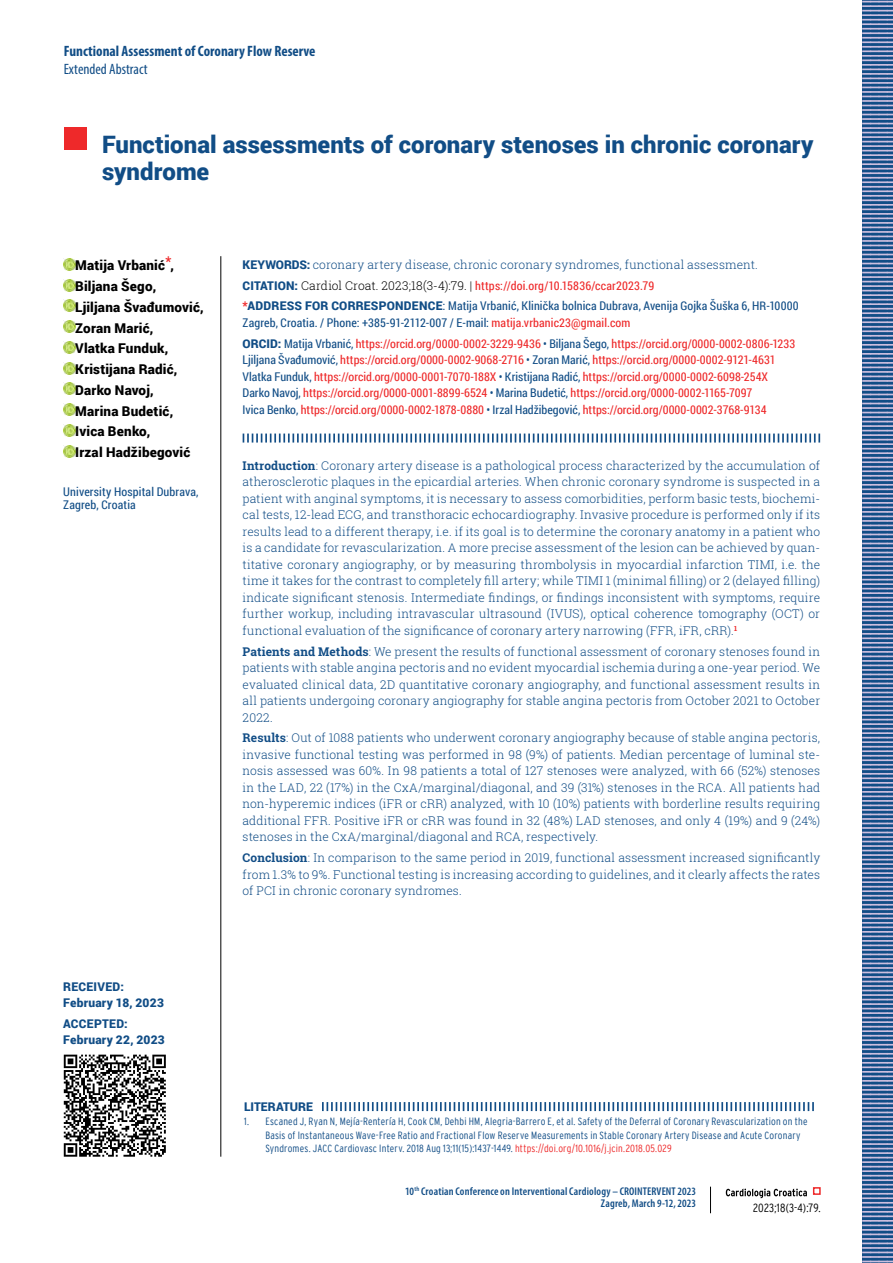
<style>
.page{position:relative;width:893px;height:1263px;background:#fff}
.page>*{position:absolute;margin:0;border:0;box-sizing:border-box;transform-origin:0 0}
.t1{font:900 24px/27px "Roboto";color:#114d86}
.t2{font:700 condensed 15px "Myriad Pro";color:#114d86}
.t3{font:condensed 15px "Myriad Pro";color:#114d86}
.t4{font:900 13.5px/20.7px "Roboto";letter-spacing:.015em;color:#000}
.t5{font:300 12px/16.5px "Roboto Slab";letter-spacing:.01em;color:#114d86;text-align:justify}
.t6{font:12px/16.5px "Roboto Condensed";letter-spacing:.005em;color:#ee292a}
.t7{font:12px/13.5px "Roboto Condensed";letter-spacing:.01em;color:#114d86}
.t8{font:900 12px/16.5px "Roboto";letter-spacing:.02em;color:#114d86}
.t9{font:300 condensed 12px "Interstate";letter-spacing:.015em;color:#000}
.t10{font:600 condensed 11.25px/12px "Myriad Pro";letter-spacing:.015em;color:#114d86;text-align:right}
.t11{font:300 condensed 10.5px/13.5px "Interstate";letter-spacing:.02em;color:#114d86}
.s1{font-family:"Roboto";font-weight:900}
.s2{font-family:"Roboto";font-weight:900;color:#114d86}
.s3{font-family:"Roboto Slab";font-weight:300;color:#000}
.s4{color:#ee292a}
.s5{font-family:"Roboto"}
.s6{color:#114d86}
.s7{font-weight:700}
</style>
<div class="page">
<svg style="left:726px;top:1188px;width:81px;height:10px"></svg>
<div style="left:813px;top:1187px;width:8px;height:8px;border:2px solid #ee292a"></div>
<svg style="left:710px;top:1187px;width:1px;height:26px"></svg>
<svg style="left:862px;top:0;width:31px;height:1263px;background:#5777a6"></svg>
<div style="left:64px;top:128px;width:23px;height:22px;background:#ee292a"></div>
<svg style="left:63px;top:258px;width:12px;height:12px"></svg>
<svg style="left:63px;top:279px;width:12px;height:12px"></svg>
<svg style="left:63px;top:300px;width:12px;height:12px"></svg>
<svg style="left:63px;top:321px;width:12px;height:12px"></svg>
<svg style="left:63px;top:341px;width:12px;height:12px"></svg>
<svg style="left:63px;top:362px;width:12px;height:12px"></svg>
<svg style="left:63px;top:383px;width:12px;height:12px"></svg>
<svg style="left:63px;top:404px;width:12px;height:12px"></svg>
<svg style="left:63px;top:424px;width:12px;height:12px"></svg>
<svg style="left:63px;top:445px;width:12px;height:12px"></svg>
<hr style="left:221px;top:256px;width:1px;height:901px;background:#000">
<svg style="left:322px;top:1102px;width:492px;height:9px"></svg>
<svg style="left:243px;top:434px;width:577px;height:9px"></svg>
<svg style="left:64px;top:1055px;width:102px;height:102px"></svg>
<p class="t2" style="left:64px;top:42px;width:253px">Functional Assessment of Coronary Flow Reserve</p>
<p class="t3" style="left:64px;top:60px;width:85px">Extended Abstract</p>
<h1 class="t1" style="left:102px;top:130px;width:713px">Functional assessments of coronary stenoses in chronic coronary syndrome</h1>
<p class="t4" style="left:75px;top:255px;width:130px">Matija Vrbanić<sup>*</sup>,<br>Biljana Šego,<br>Ljiljana Švađumović,<br>Zoran Marić,<br>Vlatka Funduk,<br>Kristijana Radić,<br>Darko Navoj,<br>Marina Budetić,<br>Ivica Benko,<br>Irzal Hadžibegović</p>
<p class="t7" style="left:63px;top:484px;width:137px">University Hospital Dubrava,<br>Zagreb, Croatia</p>
<p class="t8" style="left:63px;top:978px;width:16px">Received</p>
<p class="t8" style="left:63px;top:978px;width:102px;text-indent:57px">:<br>February 18, 2023</p>
<p class="t8" style="left:63px;top:1015px;width:17px">Acce</p>
<p class="t8" style="left:94px;top:1015px;width:17px">pted</p>
<p class="t8" style="left:63px;top:1015px;width:103px;text-indent:61px">:<br>February 22, 2023</p>
<p class="t5" style="left:243px;top:256px;width:517px"><span class="s1">KEYWORDS:</span> coronary artery disease, chronic coronary syndromes, functional assessment.</p>
<p class="t6" style="left:243px;top:277px;width:413px"><span class="s2">CITATION:</span> <span class="s3">Cardiol Croat. 2023;18(3-4):79. |</span> https://doi.org/10.15836/ccar2023.79</p>
<p class="t8" style="left:243px;top:297px;width:22px"><span class="s4">*</span>Address</p>
<p class="t8" style="left:305px;top:297px;width:9px">for</p>
<p class="t8" style="left:331px;top:297px;width:9px">corres</p>
<p class="t8" style="left:379px;top:297px;width:17px">pondence</p>
<p class="t7" style="left:243px;top:297px;width:557px;line-height:16.5px;text-indent:200px"><span class="s5">:</span> Matija Vrbanić, Klinička bolnica Dubrava, Avenija Gojka Šuška 6, HR-10000<br>Zagreb, Croatia. / Phone: +385-91-2112-007 / E-mail: <span class="s4">matija.vrbanic23@gmail.com</span></p>
<p class="t6" style="left:243px;top:335px;width:554px"><span class="s2">ORCID:</span> <span class="s6">Matija Vrbanić,</span> https://orcid.org/0000-0002-3229-9436 <span class="s6">• Biljana Šego,</span> https://orcid.org/0000-0002-0806-1233<br><span class="s6">Ljiljana Švađumović,</span> https://orcid.org/0000-0002-9068-2716 <span class="s6">• Zoran Marić,</span> https://orcid.org/0000-0002-9121-4631<br><span class="s6">Vlatka Funduk,</span> https://orcid.org/0000-0001-7070-188X <span class="s6">• Kristijana Radić,</span> https://orcid.org/0000-0002-6098-254X <span class="s6">Darko Navoj,</span> https://orcid.org/0000-0001-8899-6524 <span class="s6">• Marina Budetić,</span> https://orcid.org/0000-0002-1165-7097<br><span class="s6">Ivica Benko,</span> https://orcid.org/0000-0002-1878-0880 <span class="s6">• Irzal Hadžibegović,</span> https://orcid.org/0000-0002-3768-9134</p>
<p class="t5" style="left:243px;top:457px;width:579px"><span class="s7">Introduction</span>: Coronary artery disease is a pathological process characterized by the accumulation of atherosclerotic plaques in the epicardial arteries. When chronic coronary syndrome is suspected in a patient with anginal symptoms, it is necessary to assess comorbidities, perform basic tests, biochemi&shy;cal tests, 12-lead ECG, and transthoracic echocardiography. Invasive procedure is performed only if its results lead to a different therapy, i.e. if its goal is to determine the coronary anatomy in a patient who is a candidate for revascularization. A more precise assessment of the lesion can be achieved by quan&shy;titative coronary angiography, or by measuring thrombolysis in myocardial infarction TIMI, i.e. the time it takes for the contrast to completely fill artery; while TIMI 1 (minimal filling) or 2 (delayed filling) indicate significant stenosis. Intermediate findings, or findings inconsistent with symptoms, require further workup, including intravascular ultrasound (IVUS), optical coherence tomography (OCT) or functional evaluation of the significance of coronary artery narrowing (FFR, iFR, cRR).<sup>1</sup></p>
<p class="t5" style="left:243px;top:643px;width:579px"><span class="s7">Patients and Methods</span>: We present the results of functional assessment of coronary stenoses found in patients with stable angina pectoris and no evident myocardial ischemia during a one-year period. We evaluated clinical data, 2D quantitative coronary angiography, and functional assessment results in all patients undergoing coronary angiography for stable angina pectoris from October 2021 to October 2022.</p>
<p class="t5" style="left:243px;top:729px;width:579px"><span class="s7">Results</span>: Out of 1088 patients who underwent coronary angiography because of stable angina pectoris, invasive functional testing was performed in 98 (9%) of patients. Median percentage of luminal ste&shy;nosis assessed was 60%. In 98 patients a total of 127 stenoses were analyzed, with 66 (52%) stenoses in the LAD, 22 (17%) in the CxA/marginal/diagonal, and 39 (31%) stenoses in the RCA. All patients had non-hyperemic indices (iFR or cRR) analyzed, with 10 (10%) patients with borderline results requiring additional FFR. Positive iFR or cRR was found in 32 (48%) LAD stenoses, and only 4 (19%) and 9 (24%) stenoses in the CxA/marginal/diagonal and RCA, respectively.</p>
<p class="t5" style="left:243px;top:849px;width:579px"><span class="s7">Conclusion</span>: In comparison to the same period in 2019, functional assessment increased significantly from 1.3% to 9%. Functional testing is increasing according to guidelines, and it clearly affects the rates of PCI in chronic coronary syndromes.</p>
<p class="t8" style="left:244px;top:1098px;width:70px">LITERATURE</p>
<p class="t11" style="left:265px;top:1115px;width:544px;text-indent:-21px">1. Escaned J, Ryan N, Mejía-Rentería H, Cook CM, Dehbi HM, Alegria-Barrero E, et al. Safety of the Deferral of Coronary Revascularization on the<br>Basis of Instantaneous Wave-Free Ratio and Fractional Flow Reserve Measurements in Stable Coronary Artery Disease and Acute Coronary<br>Syndromes. JACC Cardiovasc Interv. 2018 Aug 13;11(15):1437-1449. <span class="s4">https://doi.org/10.1016/j.jcin.2018.05.029</span></p>
<p class="t10" style="left:405px;top:1185px;width:292px">10<sup>th</sup> Croatian Conference on Interventional Cardiology – CROINTERVENT 2023<br>Zagreb, March 9-12, 2023</p>
<p class="t9" style="left:753px;top:1201px;width:69px">2023;18(3-4):79.</p>
</div>
